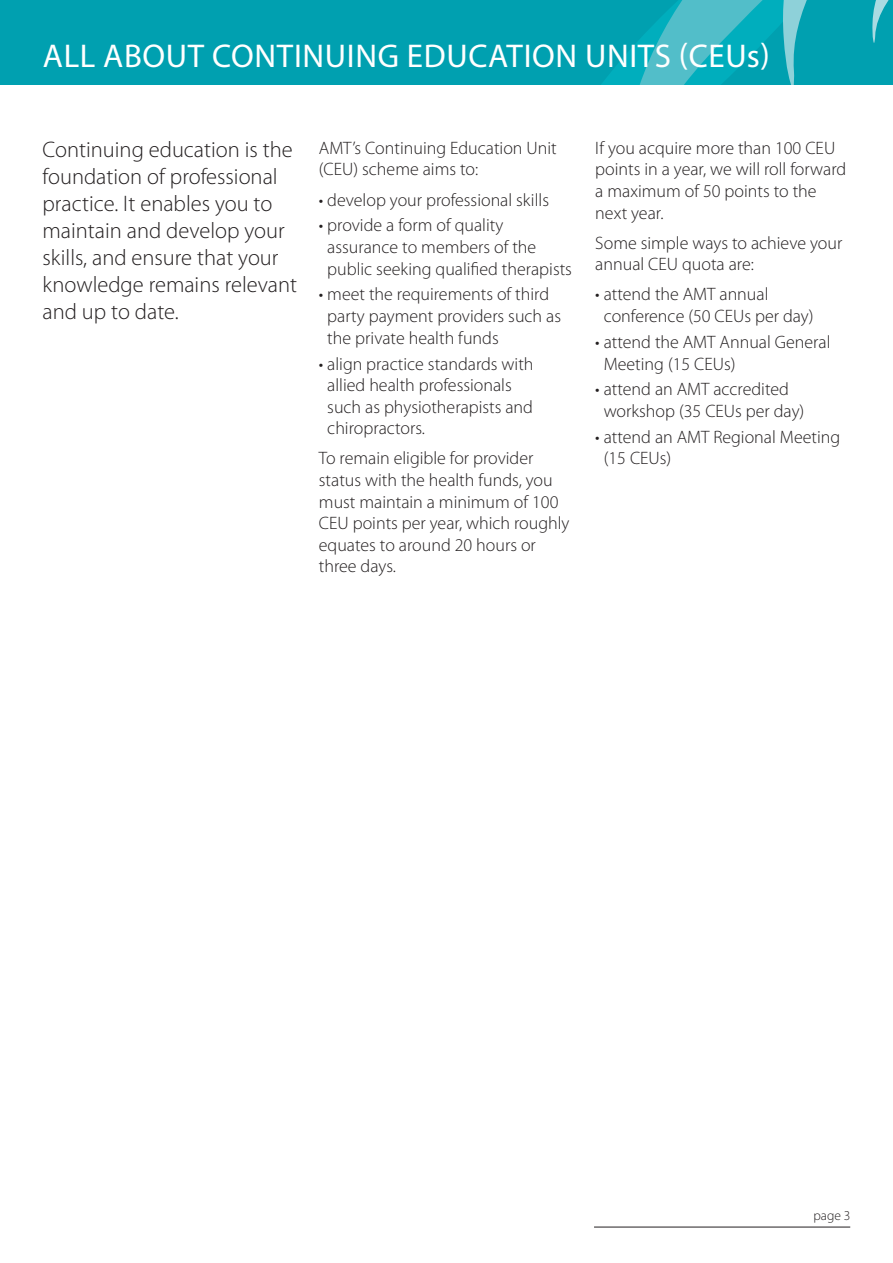
<style>
.page{position:relative;width:893px;height:1263px;background:#fff}
.page>*{position:absolute;margin:0;border:0;box-sizing:border-box;transform-origin:0 0}
.t1{font:33px "Myriad Pro";letter-spacing:.02em;color:#fff}
.t2{font:300 22.5px/27px "Myriad Pro";color:#231f20}
.t3{font:300 18px/21.6px "Myriad Pro";color:#231f20}
.t4{font:300 13.5px "Myriad Pro";color:#231f20}
</style>
<div class="page">
<div style="left:0;top:0;width:893px;height:85px;background:#00a0b0"></div>
<svg style="left:617px;top:0;width:162px;height:85px"></svg>
<svg style="left:779px;top:0;width:110px;height:85px"></svg>
<hr style="left:594px;top:1227px;width:256px;height:1px;background:#231f20">
<p class="t1" style="left:43px;top:36px;width:728px">ALL ABOUT CONTINUING EDUCATION UNITS (CEUs)</p>
<p class="t2" style="left:43px;top:136px;width:256px">Continuing education is the foundation of professional practice. It enables you to maintain and develop your skills, and ensure that your knowledge remains relevant and up to date.</p>
<p class="t3" style="left:319px;top:137px;width:239px">AMT’s Continuing Education Unit (CEU) scheme aims to:</p>
<p class="t3" style="left:319px;top:189px;width:232px">• develop your professional skills</p>
<p class="t3" style="left:327px;top:214px;width:246px;text-indent:-8px">• provide a form of quality assurance to members of the public seeking qualified therapists</p>
<p class="t3" style="left:327px;top:283px;width:235px;text-indent:-8px">• meet the requirements of third party payment providers such as the private health funds</p>
<p class="t3" style="left:327px;top:353px;width:208px;text-indent:-8px">• align practice standards with allied health professionals such as physiotherapists and chiropractors.</p>
<p class="t3" style="left:319px;top:447px;width:252px">To remain eligible for provider status with the health funds, you must maintain a minimum of 100<br>CEU points per year, which roughly equates to around 20 hours or three days.</p>
<p class="t3" style="left:595px;top:137px;width:252px">If you acquire more than 100 CEU points in a year, we will roll forward a maximum of 50 points to the next year.</p>
<p class="t3" style="left:595px;top:232px;width:249px">Some simple ways to achieve your annual CEU quota are:</p>
<p class="t3" style="left:604px;top:283px;width:211px;text-indent:-8px">• attend the AMT annual conference (50 CEUs per day)</p>
<p class="t3" style="left:604px;top:331px;width:228px;text-indent:-8px">• attend the AMT Annual General<br>Meeting (15 CEUs)</p>
<p class="t3" style="left:604px;top:378px;width:202px;text-indent:-8px">• attend an AMT accredited workshop (35 CEUs per day)</p>
<p class="t3" style="left:604px;top:426px;width:238px;text-indent:-8px">• attend an AMT Regional Meeting (15 CEUs)</p>
<p class="t4" style="left:813px;top:1207px;width:39px">page 3</p>
</div>
